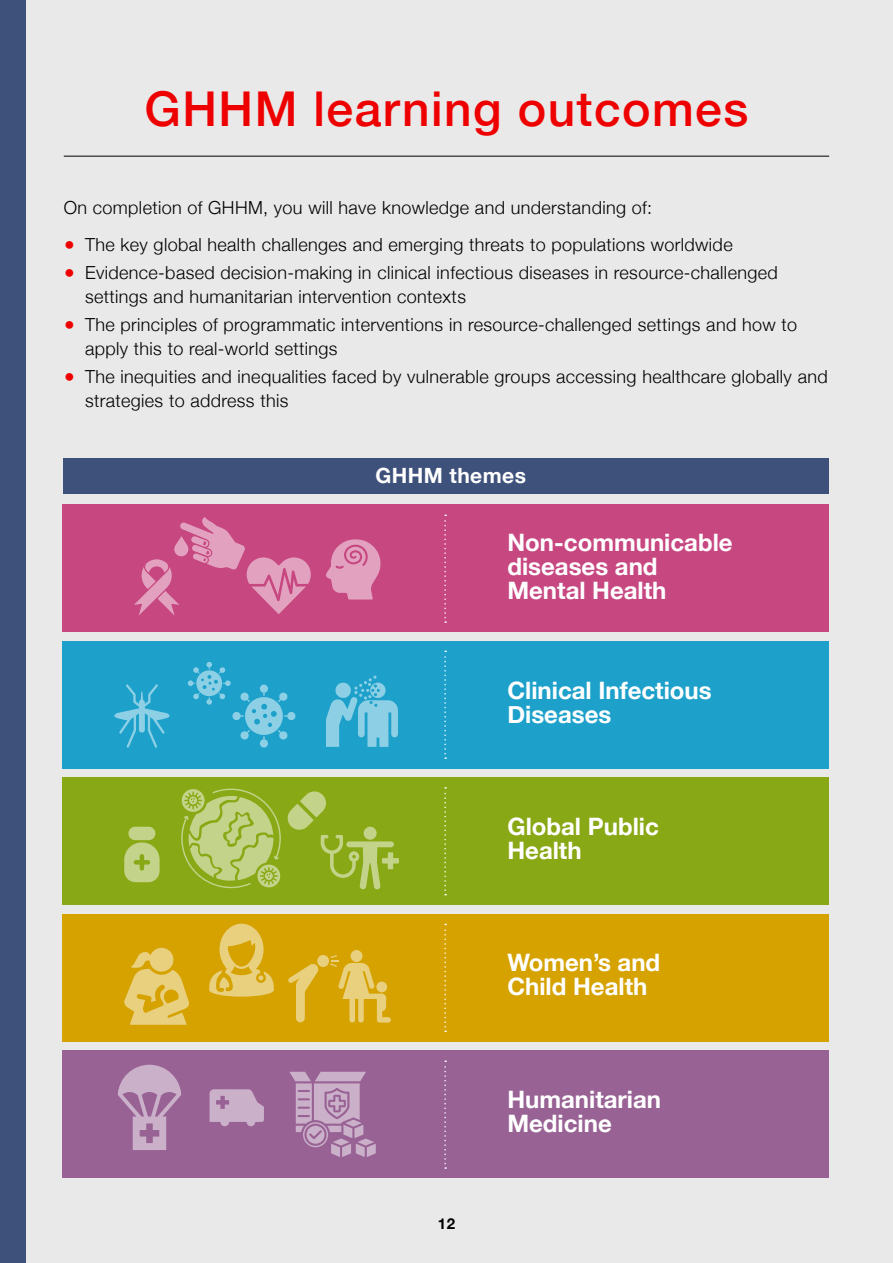
<style>
.page{position:relative;width:893px;height:1263px;background:#e9e9e9}
.page>*{position:absolute;margin:0;border:0;box-sizing:border-box;transform-origin:0 0}
.t1{font:500 48px "Helvetica Neue";letter-spacing:.03em;color:#e00}
.t2{font:700 24px/24px "Helvetica Neue";color:#fff}
.t3{font:700 21px "Helvetica Neue";letter-spacing:.02em;color:#fff}
.t4{font:300 18px/24px "Helvetica Neue";letter-spacing:.02em;color:#000}
.t5{font:700 15px "Helvetica Neue";color:#000}
.s1{font-weight:700;color:#e00}
</style>
<div class="page">
<hr style="left:64px;top:156px;width:765px;height:1px;background:#000">
<div style="left:0;top:0;width:26px;height:1263px;background:#3e517a"></div>
<div style="left:63px;top:641px;width:766px;height:127px;background:#1da1cb"></div>
<div style="left:63px;top:505px;width:766px;height:127px;background:#c74781"></div>
<div style="left:63px;top:778px;width:766px;height:127px;background:#89a815"></div>
<div style="left:63px;top:914px;width:766px;height:127px;background:#d5a200"></div>
<div style="left:63px;top:1051px;width:766px;height:127px;background:#986295"></div>
<svg style="left:124px;top:842px;width:36px;height:40px"></svg>
<div style="left:128px;top:827px;width:27px;height:13px;background:#c3d389;border-radius:7px"></div>
<svg style="left:288px;top:791px;width:111px;height:98px"></svg>
<div style="left:351px;top:950px;width:11px;height:12px;background:#e9d07f;border-radius:50%"></div>
<svg style="left:288px;top:954px;width:103px;height:69px"></svg>
<svg style="left:209px;top:924px;width:65px;height:73px"></svg>
<svg style="left:124px;top:948px;width:65px;height:77px"></svg>
<svg style="left:326px;top:539px;width:55px;height:60px"></svg>
<svg style="left:134px;top:517px;width:177px;height:99px"></svg>
<svg style="left:181px;top:788px;width:100px;height:101px"></svg>
<svg style="left:444px;top:514px;width:2px;height:109px"></svg>
<svg style="left:444px;top:650px;width:2px;height:109px"></svg>
<svg style="left:444px;top:787px;width:2px;height:108px"></svg>
<svg style="left:444px;top:924px;width:2px;height:108px"></svg>
<svg style="left:444px;top:1060px;width:2px;height:109px"></svg>
<svg style="left:118px;top:1065px;width:63px;height:85px"></svg>
<svg style="left:289px;top:1072px;width:87px;height:85px"></svg>
<svg style="left:210px;top:1089px;width:54px;height:37px"></svg>
<svg style="left:114px;top:684px;width:56px;height:64px"></svg>
<svg style="left:188px;top:662px;width:107px;height:85px"></svg>
<svg style="left:326px;top:675px;width:72px;height:72px"></svg>
<div style="left:64px;top:458px;width:765px;height:36px;background:#3e517a"></div>
<h1 class="t1" style="left:145px;top:70px;width:605px">GHHM learning outcomes</h1>
<p class="t4" style="left:64px;top:194px;width:590px">On completion of GHHM, you will have knowledge and understanding of:</p>
<p class="t4" style="left:64px;top:231px;width:670px"><span class="s1">●</span> The key global health challenges and emerging threats to populations worldwide</p>
<p class="t4" style="left:85px;top:259px;width:694px;text-indent:-21px"><span class="s1">●</span> Evidence-based decision-making in clinical infectious diseases in resource-challenged settings and humanitarian intervention contexts</p>
<p class="t4" style="left:85px;top:311px;width:714px;text-indent:-21px"><span class="s1">●</span> The principles of programmatic interventions in resource-challenged settings and how to apply this to real-world settings</p>
<p class="t4" style="left:85px;top:364px;width:744px;text-indent:-21px"><span class="s1">●</span> The inequities and inequalities faced by vulnerable groups accessing healthcare globally and strategies to address this</p>
<p class="t3" style="left:376px;top:459px;width:152px">GHHM themes</p>
<h2 class="t2" style="left:507px;top:531px;width:227px">Non-communicable diseases and<br>Mental Health</h2>
<h2 class="t2" style="left:507px;top:679px;width:206px">Clinical Infectious<br>Diseases</h2>
<h2 class="t2" style="left:507px;top:815px;width:153px">Global Public<br>Health</h2>
<h2 class="t2" style="left:507px;top:951px;width:154px">Women’s and<br>Child Health</h2>
<p class="t5" style="left:438px;top:1212px;width:19px">12</p>
<h2 class="t2" style="left:507px;top:1088px;width:155px">Humanitarian<br>Medicine</h2>
</div>
